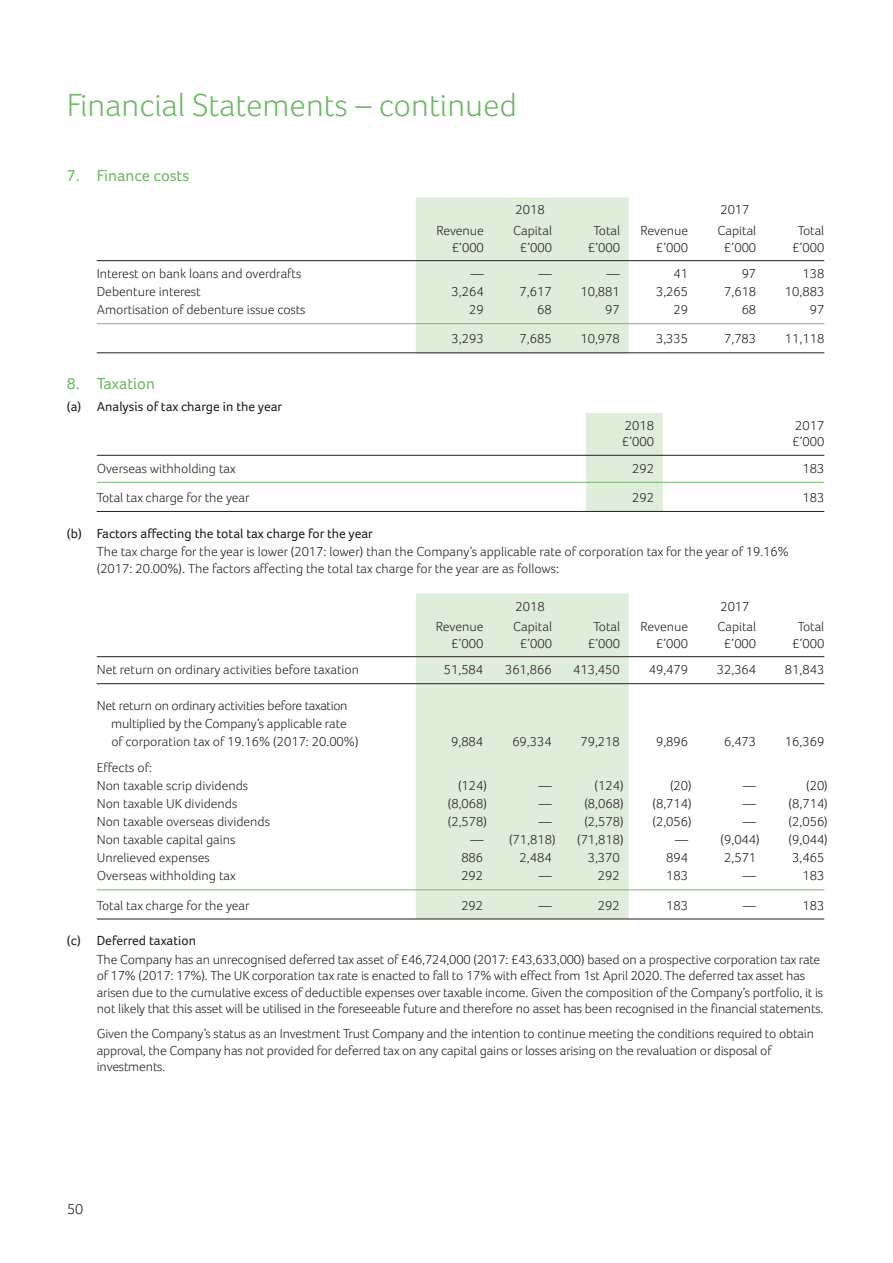
<style>
.page{position:relative;width:893px;height:1263px;background:#fff}
.page>*{position:absolute;margin:0;border:0;box-sizing:border-box;transform-origin:0 0}
.t1{font:300 33px "Foco";color:#73b86a}
.t2{font:16.5px "Foco";color:#73b86a}
.t3{font:300 15px "Foco";color:#231f20}
.t4{font:300 13.5px/16.5px "Foco";letter-spacing:-.01em;color:#231f20}
.t5{font:13.5px "Foco";color:#231f20}
</style>
<div class="page">
<div style="left:416px;top:197px;width:212px;height:156px;background:#dfeddb"></div>
<hr style="left:97px;top:260px;width:727px;height:1px;background:#231f20">
<hr style="left:97px;top:323px;width:727px;height:1px;background:#73b86a">
<hr style="left:97px;top:352px;width:727px;height:1px;background:#231f20">
<div style="left:586px;top:413px;width:76px;height:99px;background:#dfeddb"></div>
<hr style="left:97px;top:455px;width:727px;height:1px;background:#231f20">
<hr style="left:97px;top:482px;width:727px;height:1px;background:#73b86a">
<hr style="left:97px;top:511px;width:727px;height:1px;background:#231f20">
<div style="left:416px;top:593px;width:212px;height:326px;background:#dfeddb"></div>
<hr style="left:97px;top:656px;width:727px;height:1px;background:#231f20">
<hr style="left:97px;top:683px;width:727px;height:1px;background:#231f20">
<hr style="left:97px;top:889px;width:727px;height:1px;background:#73b86a">
<hr style="left:97px;top:918px;width:727px;height:1px;background:#231f20">
<h1 class="t1" style="left:67px;top:86px;width:451px">Financial Statements – continued</h1>
<p class="t2" style="left:67px;top:166px;width:124px">7. Finance costs</p>
<p class="t4" style="left:515px;top:201px;width:31px">2018</p>
<p class="t4" style="left:720px;top:201px;width:31px">2017</p>
<p class="t4" style="left:436px;top:222px;width:49px">Revenue</p>
<p class="t4" style="left:513px;top:222px;width:40px">Capital</p>
<p class="t4" style="left:593px;top:222px;width:28px">Total</p>
<p class="t4" style="left:640px;top:222px;width:49px">Revenue</p>
<p class="t4" style="left:717px;top:222px;width:40px">Capital</p>
<p class="t4" style="left:797px;top:222px;width:28px">Total</p>
<p class="t4" style="left:451px;top:239px;width:34px">£’000</p>
<p class="t4" style="left:519px;top:239px;width:34px">£’000</p>
<p class="t4" style="left:587px;top:239px;width:34px">£’000</p>
<p class="t4" style="left:656px;top:239px;width:34px">£’000</p>
<p class="t4" style="left:724px;top:239px;width:34px">£’000</p>
<p class="t4" style="left:792px;top:239px;width:34px">£’000</p>
<p class="t4" style="left:97px;top:265px;width:206px">Interest on bank loans and overdrafts</p>
<p class="t4" style="left:470px;top:265px;width:15px">—</p>
<p class="t4" style="left:538px;top:265px;width:15px">—</p>
<p class="t4" style="left:606px;top:265px;width:15px">—</p>
<p class="t4" style="left:673px;top:265px;width:16px">41</p>
<p class="t4" style="left:741px;top:265px;width:16px">97</p>
<p class="t4" style="left:802px;top:265px;width:23px">138</p>
<p class="t4" style="left:97px;top:283px;width:105px">Debenture interest</p>
<p class="t4" style="left:451px;top:283px;width:34px">3,264</p>
<p class="t4" style="left:519px;top:283px;width:34px">7,617</p>
<p class="t4" style="left:580px;top:283px;width:41px">10,881</p>
<p class="t4" style="left:656px;top:283px;width:34px">3,265</p>
<p class="t4" style="left:724px;top:283px;width:34px">7,618</p>
<p class="t4" style="left:784px;top:283px;width:41px">10,883</p>
<p class="t4" style="left:97px;top:301px;width:210px">Amortisation of debenture issue costs</p>
<p class="t4" style="left:469px;top:301px;width:16px">29</p>
<p class="t4" style="left:537px;top:301px;width:16px">68</p>
<p class="t4" style="left:605px;top:301px;width:16px">97</p>
<p class="t4" style="left:673px;top:301px;width:16px">29</p>
<p class="t4" style="left:741px;top:301px;width:16px">68</p>
<p class="t4" style="left:809px;top:301px;width:16px">97</p>
<p class="t4" style="left:451px;top:330px;width:34px">3,293</p>
<p class="t4" style="left:519px;top:330px;width:34px">7,685</p>
<p class="t4" style="left:580px;top:330px;width:41px">10,978</p>
<p class="t4" style="left:656px;top:330px;width:34px">3,335</p>
<p class="t4" style="left:724px;top:330px;width:34px">7,783</p>
<p class="t4" style="left:784px;top:330px;width:41px">11,118</p>
<p class="t2" style="left:67px;top:374px;width:90px">8. Taxation</p>
<p class="t5" style="left:67px;top:399px;width:217px">(a) Analysis of tax charge in the year</p>
<p class="t4" style="left:625px;top:417px;width:31px">2018</p>
<p class="t4" style="left:795px;top:417px;width:31px">2017</p>
<p class="t4" style="left:621px;top:433px;width:34px">£’000</p>
<p class="t4" style="left:792px;top:433px;width:34px">£’000</p>
<p class="t4" style="left:97px;top:460px;width:140px">Overseas withholding tax</p>
<p class="t4" style="left:632px;top:460px;width:23px">292</p>
<p class="t4" style="left:802px;top:460px;width:23px">183</p>
<p class="t4" style="left:97px;top:489px;width:154px">Total tax charge for the year</p>
<p class="t4" style="left:632px;top:489px;width:23px">292</p>
<p class="t4" style="left:802px;top:489px;width:23px">183</p>
<p class="t5" style="left:67px;top:525px;width:307px">(b) Factors affecting the total tax charge for the year</p>
<p class="t4" style="left:97px;top:543px;width:693px">The tax charge for the year is lower (2017: lower) than the Company’s applicable rate of corporation tax for the year of 19.16% (2017: 20.00%). The factors affecting the total tax charge for the year are as follows:</p>
<p class="t4" style="left:515px;top:597px;width:31px">2018</p>
<p class="t4" style="left:720px;top:597px;width:31px">2017</p>
<p class="t4" style="left:436px;top:618px;width:49px">Revenue</p>
<p class="t4" style="left:513px;top:618px;width:40px">Capital</p>
<p class="t4" style="left:593px;top:618px;width:28px">Total</p>
<p class="t4" style="left:640px;top:618px;width:49px">Revenue</p>
<p class="t4" style="left:717px;top:618px;width:40px">Capital</p>
<p class="t4" style="left:797px;top:618px;width:28px">Total</p>
<p class="t4" style="left:451px;top:634px;width:34px">£’000</p>
<p class="t4" style="left:519px;top:634px;width:34px">£’000</p>
<p class="t4" style="left:587px;top:634px;width:34px">£’000</p>
<p class="t4" style="left:656px;top:634px;width:34px">£’000</p>
<p class="t4" style="left:724px;top:634px;width:34px">£’000</p>
<p class="t4" style="left:792px;top:634px;width:34px">£’000</p>
<p class="t4" style="left:97px;top:661px;width:264px">Net return on ordinary activities before taxation</p>
<p class="t4" style="left:444px;top:661px;width:41px">51,584</p>
<p class="t4" style="left:505px;top:661px;width:48px">361,866</p>
<p class="t4" style="left:573px;top:661px;width:48px">413,450</p>
<p class="t4" style="left:648px;top:661px;width:41px">49,479</p>
<p class="t4" style="left:716px;top:661px;width:41px">32,364</p>
<p class="t4" style="left:784px;top:661px;width:41px">81,843</p>
<p class="t4" style="left:111px;top:696px;width:249px;line-height:18px;text-indent:-14px">Net return on ordinary activities before taxation multiplied by the Company’s applicable rate of corporation tax of 19.16% (2017: 20.00%)</p>
<p class="t4" style="left:451px;top:732px;width:34px">9,884</p>
<p class="t4" style="left:512px;top:732px;width:41px">69,334</p>
<p class="t4" style="left:580px;top:732px;width:41px">79,218</p>
<p class="t4" style="left:656px;top:732px;width:34px">9,896</p>
<p class="t4" style="left:724px;top:732px;width:34px">6,473</p>
<p class="t4" style="left:784px;top:732px;width:41px">16,369</p>
<p class="t4" style="left:97px;top:758px;width:153px;line-height:18px">Effects of:<br>Non taxable scrip dividends</p>
<p class="t4" style="left:458px;top:777px;width:30px">(124)</p>
<p class="t4" style="left:538px;top:777px;width:15px">—</p>
<p class="t4" style="left:594px;top:777px;width:30px">(124)</p>
<p class="t4" style="left:670px;top:777px;width:23px">(20)</p>
<p class="t4" style="left:742px;top:777px;width:15px">—</p>
<p class="t4" style="left:806px;top:777px;width:23px">(20)</p>
<p class="t4" style="left:97px;top:795px;width:142px">Non taxable UK dividends</p>
<p class="t4" style="left:448px;top:795px;width:41px">(8,068)</p>
<p class="t4" style="left:538px;top:795px;width:87px">— (8,068)</p>
<p class="t4" style="left:652px;top:795px;width:41px">(8,714)</p>
<p class="t4" style="left:742px;top:795px;width:87px">— (8,714)</p>
<p class="t4" style="left:97px;top:813px;width:175px">Non taxable overseas dividends</p>
<p class="t4" style="left:448px;top:813px;width:41px">(2,578)</p>
<p class="t4" style="left:538px;top:813px;width:87px">— (2,578)</p>
<p class="t4" style="left:652px;top:813px;width:41px">(2,056)</p>
<p class="t4" style="left:742px;top:813px;width:87px">— (2,056)</p>
<p class="t4" style="left:97px;top:831px;width:140px">Non taxable capital gains</p>
<p class="t4" style="left:470px;top:831px;width:87px">— (71,818)</p>
<p class="t4" style="left:577px;top:831px;width:48px">(71,818)</p>
<p class="t4" style="left:674px;top:831px;width:87px">— (9,044)</p>
<p class="t4" style="left:788px;top:831px;width:41px">(9,044)</p>
<p class="t4" style="left:97px;top:849px;width:115px">Unrelieved expenses</p>
<p class="t4" style="left:461px;top:849px;width:23px">886</p>
<p class="t4" style="left:519px;top:849px;width:34px">2,484</p>
<p class="t4" style="left:587px;top:849px;width:34px">3,370</p>
<p class="t4" style="left:666px;top:849px;width:23px">894</p>
<p class="t4" style="left:724px;top:849px;width:34px">2,571</p>
<p class="t4" style="left:792px;top:849px;width:34px">3,465</p>
<p class="t4" style="left:97px;top:867px;width:140px">Overseas withholding tax</p>
<p class="t4" style="left:461px;top:867px;width:23px">292</p>
<p class="t4" style="left:538px;top:867px;width:15px">—</p>
<p class="t4" style="left:598px;top:867px;width:23px">292</p>
<p class="t4" style="left:666px;top:867px;width:23px">183</p>
<p class="t4" style="left:742px;top:867px;width:15px">—</p>
<p class="t4" style="left:802px;top:867px;width:23px">183</p>
<p class="t4" style="left:97px;top:896px;width:154px">Total tax charge for the year</p>
<p class="t4" style="left:461px;top:896px;width:23px">292</p>
<p class="t4" style="left:598px;top:896px;width:23px">292</p>
<p class="t4" style="left:666px;top:896px;width:23px">183</p>
<p class="t4" style="left:802px;top:896px;width:23px">183</p>
<p class="t5" style="left:67px;top:932px;width:130px">(c) Deferred taxation</p>
<p class="t4" style="left:97px;top:950px;width:728px">The Company has an unrecognised deferred tax asset of £46,724,000 (2017: £43,633,000) based on a prospective corporation tax rate of 17% (2017: 17%). The UK corporation tax rate is enacted to fall to 17% with effect from 1st April 2020. The deferred tax asset has arisen due to the cumulative excess of deductible expenses over taxable income. Given the composition of the Company’s portfolio, it is not likely that this asset will be utilised in the foreseeable future and therefore no asset has been recognised in the financial statements.</p>
<p class="t4" style="left:97px;top:1025px;width:718px">Given the Company’s status as an Investment Trust Company and the intention to continue meeting the conditions required to obtain approval, the Company has not provided for deferred tax on any capital gains or losses arising on the revaluation or disposal of investments.</p>
<p class="t3" style="left:67px;top:1199px;width:18px">50</p>
</div>
